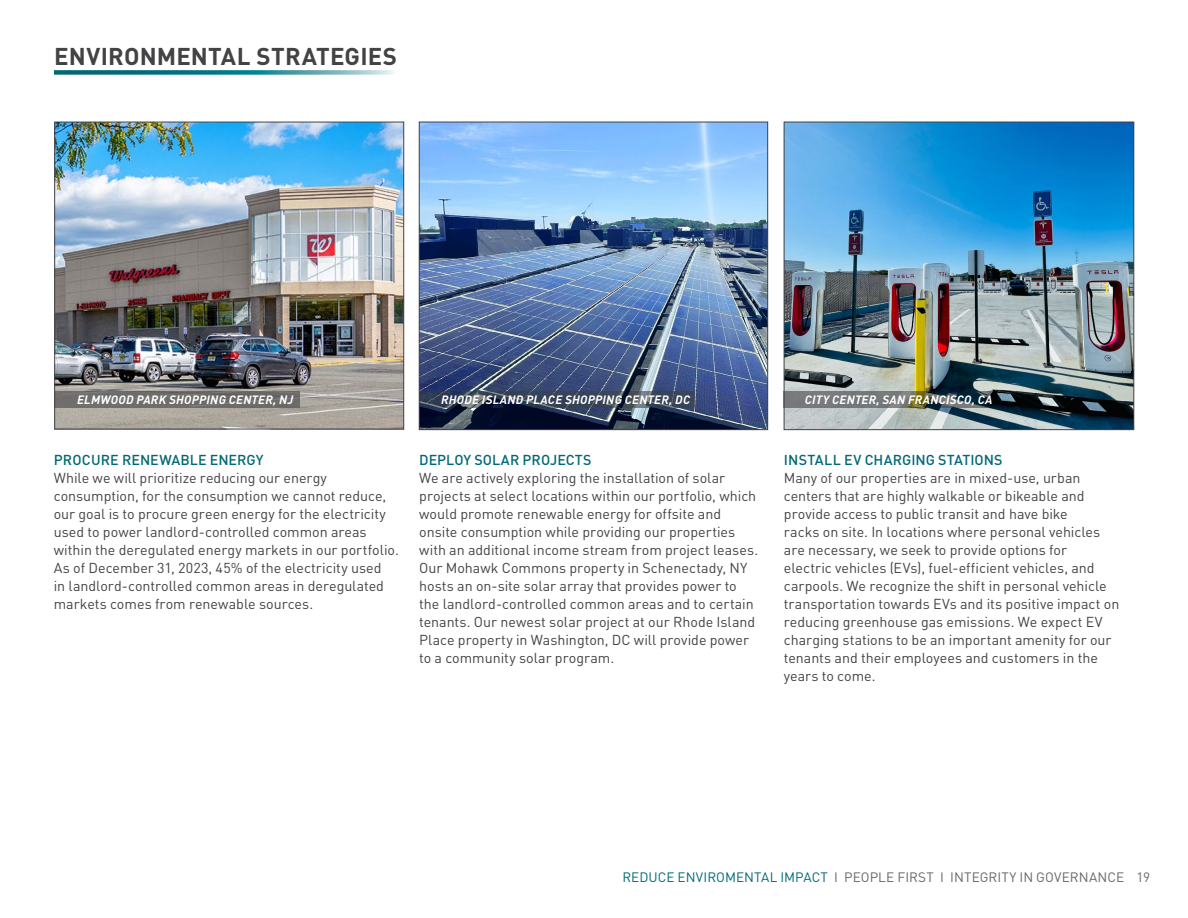
<style>
.page{position:relative;width:1188px;height:918px;background:#fff}
.page>*{position:absolute;margin:0;border:0;box-sizing:border-box;transform-origin:0 0}
.t1{font:700 24px "DIN Pro";letter-spacing:.005em;color:#434345}
.t2{font:14.25px/18px "DIN Pro";color:#434345}
.t3{font:500 14.25px "DIN Pro";color:#006975}
.t4{font:13.5px "DIN Pro";letter-spacing:.005em;color:#67686b}
.t5{font:italic 700 12px "DIN Pro";letter-spacing:.02em;color:#fff}
.s1{color:#006975}
</style>
<div class="page">
<img style="left:421px;top:124px;width:345px;height:304px">
<div style="left:419px;top:122px;width:349px;height:308px;border:1px solid #434345"></div>
<svg style="left:54px;top:70px;width:340px;height:5px;background:#4397a0"></svg>
<img style="left:56px;top:124px;width:346px;height:303px">
<div style="left:54px;top:122px;width:350px;height:307px;border:1px solid #434345"></div>
<svg style="left:54px;top:391px;width:246px;height:17px;background:#6e6c6a"></svg>
<img style="left:786px;top:124px;width:346px;height:304px">
<div style="left:784px;top:122px;width:350px;height:308px;border:1px solid #434345"></div>
<svg style="left:784px;top:391px;width:214px;height:17px;background:#5f6563"></svg>
<svg style="left:419px;top:391px;width:276px;height:17px;background:#3b4758"></svg>
<h1 class="t1" style="left:54px;top:36px;width:345px">ENVIRONMENTAL STRATEGIES</h1>
<p class="t5" style="left:77px;top:389px;width:218px">ELMWOOD PARK SHOPPING CENTER, NJ</p>
<p class="t3" style="left:54px;top:448px;width:211px">PROCURE RENEWABLE ENERGY</p>
<p class="t2" style="left:54px;top:467px;width:347px">While we will prioritize reducing our energy consumption, for the consumption we cannot reduce, our goal is to procure green energy for the electricity used to power landlord-controlled common areas within the deregulated energy markets in our portfolio.<br>As of December 31, 2023, 45% of the electricity used<br>in landlord-controlled common areas in deregulated markets comes from renewable sources.</p>
<p class="t5" style="left:441px;top:390px;width:251px">RHODE ISLAND PLACE SHOPPING CENTER, DC</p>
<p class="t5" style="left:805px;top:389px;width:189px">CITY CENTER, SAN FRANCISCO, CA</p>
<p class="t3" style="left:419px;top:448px;width:174px">DEPLOY SOLAR PROJECTS</p>
<p class="t2" style="left:419px;top:467px;width:340px">We are actively exploring the installation of solar projects at select locations within our portfolio, which would promote renewable energy for offsite and onsite consumption while providing our properties with an additional income stream from project leases.<br>Our Mohawk Commons property in Schenectady, NY hosts an on-site solar array that provides power to the landlord-controlled common areas and to certain tenants. Our newest solar project at our Rhode Island Place property in Washington, DC will provide power to a community solar program.</p>
<p class="t3" style="left:784px;top:448px;width:220px">INSTALL EV CHARGING STATIONS</p>
<p class="t2" style="left:784px;top:467px;width:337px">Many of our properties are in mixed-use, urban centers that are highly walkable or bikeable and provide access to public transit and have bike<br>racks on site. In locations where personal vehicles are necessary, we seek to provide options for<br>electric vehicles (EVs), fuel-efficient vehicles, and carpools. We recognize the shift in personal vehicle transportation towards EVs and its positive impact on reducing greenhouse gas emissions. We expect EV charging stations to be an important amenity for our tenants and their employees and customers in the years to come.</p>
<p class="t4" style="left:622px;top:867px;width:529px"><span class="s1">REDUCE ENVIROMENTAL IMPACT</span> I PEOPLE FIRST I INTEGRITY IN GOVERNANCE 19</p>
</div>
